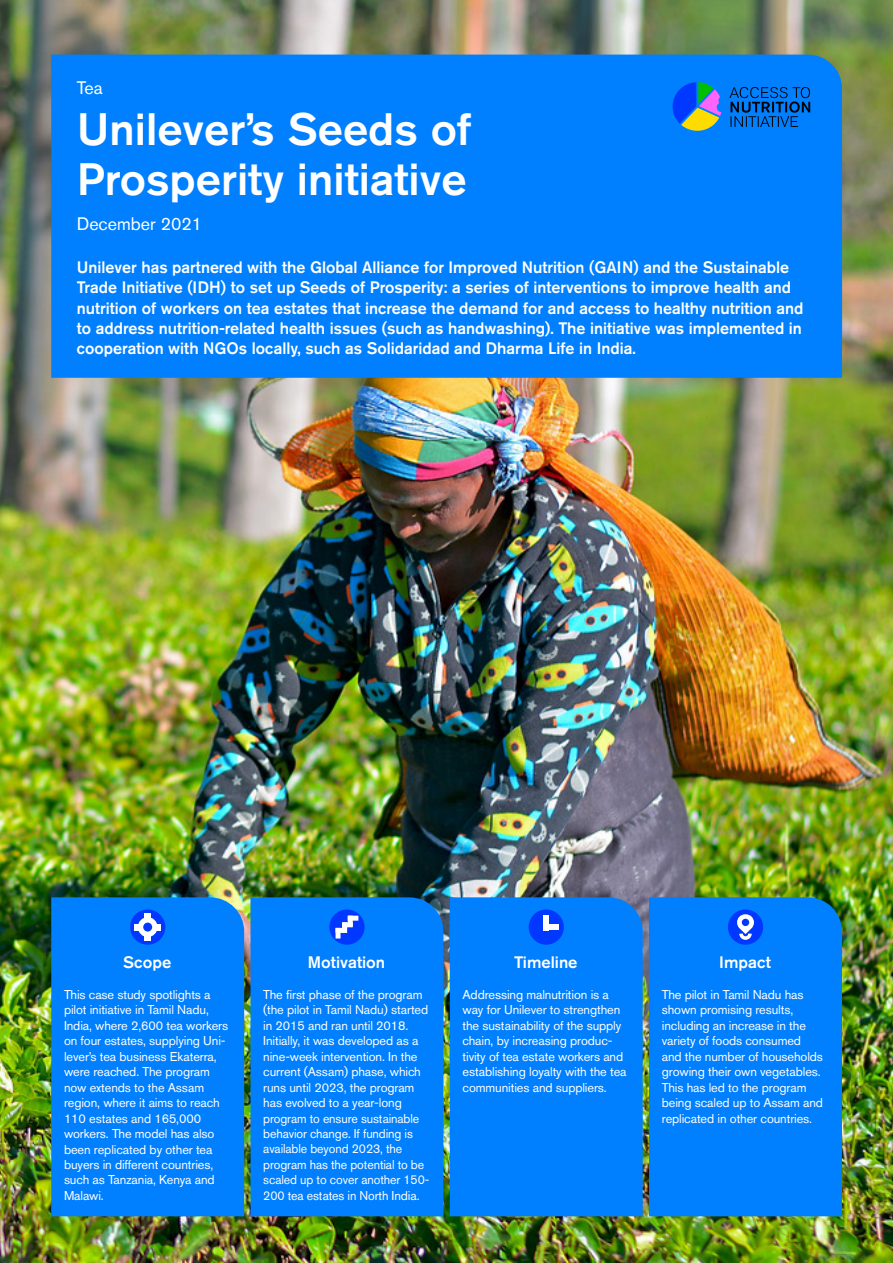
<style>
.page{position:relative;width:893px;height:1263px;background:#fff}
.page>*{position:absolute;margin:0;border:0;box-sizing:border-box;transform-origin:0 0}
.t1{font:500 45px/49.5px "Akzidenz Grotesk BQ";color:#fff}
.t2{font:18px "Akzidenz Grotesk BQ";color:#fff}
.t3{font:500 16.5px/20.2px "Akzidenz Grotesk BQ";color:#fff}
.t4{font:12.75px/15.5px "Akzidenz Grotesk BQ";letter-spacing:-.01em;color:#fff}
</style>
<div class="page">
<img style="left:0;top:0;width:893px;height:1263px">
<div style="left:51px;top:897px;width:193px;height:319px;background:#007fff"></div>
<div style="left:51px;top:55px;width:791px;height:323px;background:#007fff"></div>
<div style="left:250px;top:897px;width:193px;height:319px;background:#007fff"></div>
<div style="left:450px;top:897px;width:193px;height:319px;background:#007fff"></div>
<div style="left:649px;top:897px;width:193px;height:319px;background:#007fff"></div>
<svg style="left:673px;top:82px;width:48px;height:49px;background:#5680b3"></svg>
<svg style="left:729px;top:87px;width:81px;height:40px;background:#0061c3"></svg>
<div style="left:329px;top:909px;width:36px;height:36px;background:#0038ff;border-radius:50%"></div>
<svg style="left:353px;top:916px;width:5px;height:5px"></svg>
<div style="left:348px;top:916px;width:5px;height:10px;background:#fff"></div>
<div style="left:336px;top:928px;width:5px;height:10px;background:#fff"></div>
<div style="left:342px;top:922px;width:11px;height:5px;background:#fff;border:2px solid #fff"></div>
<div style="left:342px;top:922px;width:5px;height:11px;background:#fff;border:2px solid #fff"></div>
<div style="left:529px;top:909px;width:35px;height:36px;background:#0038ff;border-radius:50%"></div>
<div style="left:543px;top:915px;width:6px;height:15px;background:#fff"></div>
<div style="left:543px;top:924px;width:15px;height:6px;background:#fff"></div>
<div style="left:728px;top:909px;width:35px;height:36px;background:#0038ff;border-radius:50%"></div>
<svg style="left:737px;top:914px;width:17px;height:26px"></svg>
<div style="left:130px;top:909px;width:35px;height:36px;background:#0038ff;border-radius:50%"></div>
<svg style="left:138px;top:917px;width:20px;height:20px"></svg>
<div style="left:144px;top:914px;width:7px;height:16px;background:#fff"></div>
<div style="left:144px;top:924px;width:17px;height:6px;background:#fff"></div>
<div style="left:144px;top:924px;width:7px;height:16px;background:#fff"></div>
<div style="left:134px;top:924px;width:17px;height:6px;background:#fff"></div>
<div style="left:143px;top:922px;width:9px;height:9px;background:#0038ff;border-radius:50%"></div>
<h2 class="t2" style="left:77px;top:77px;width:28px">Tea</h2>
<h1 class="t1" style="left:77px;top:104px;width:396px">Unilever’s Seeds of<br>Prosperity initiative</h1>
<h2 class="t2" style="left:77px;top:213px;width:127px">December 2021</h2>
<p class="t3" style="left:77px;top:257px;width:728px">Unilever has partnered with the Global Alliance for Improved Nutrition (GAIN) and the Sustainable Trade Initiative (IDH) to set up Seeds of Prosperity: a series of interventions to improve health and nutrition of workers on tea estates that increase the demand for and access to healthy nutrition and to address nutrition-related health issues (such as handwashing). The initiative was implemented in cooperation with NGOs locally, such as Solidaridad and Dharma Life in India.</p>
<p class="t3" style="left:123px;top:951px;width:50px">Scope</p>
<p class="t4" style="left:64px;top:987px;width:166px">This case study spotlights a pilot initiative in Tamil Nadu,<br>India, where 2,600 tea workers on four estates, supplying Uni&shy;lever’s tea business Ekaterra, were reached. The program now extends to the Assam region, where it aims to reach<br>110 estates and 165,000 workers. The model has also been replicated by other tea buyers in different countries, such as Tanzania, Kenya and<br>Malawi.</p>
<p class="t3" style="left:308px;top:951px;width:79px">Motivation</p>
<p class="t4" style="left:263px;top:987px;width:168px">The first phase of the program (the pilot in Tamil Nadu) started in 2015 and ran until 2018.<br>Initially, it was developed as a nine-week intervention. In the current (Assam) phase, which runs until 2023, the program has evolved to a year-long program to ensure sustainable behavior change. If funding is available beyond 2023, the program has the potential to be scaled up to cover another 150-<br>200 tea estates in North India.</p>
<p class="t3" style="left:514px;top:951px;width:65px">Timeline</p>
<p class="t4" style="left:463px;top:987px;width:166px">Addressing malnutrition is a way for Unilever to strengthen the sustainability of the supply chain, by increasing produc&shy;tivity of tea estate workers and establishing loyalty with the tea communities and suppliers.</p>
<p class="t3" style="left:719px;top:951px;width:53px">Impact</p>
<p class="t4" style="left:662px;top:987px;width:163px">The pilot in Tamil Nadu has shown promising results, including an increase in the variety of foods consumed and the number of households growing their own vegetables.<br>This has led to the program being scaled up to Assam and replicated in other countries.</p>
</div>
